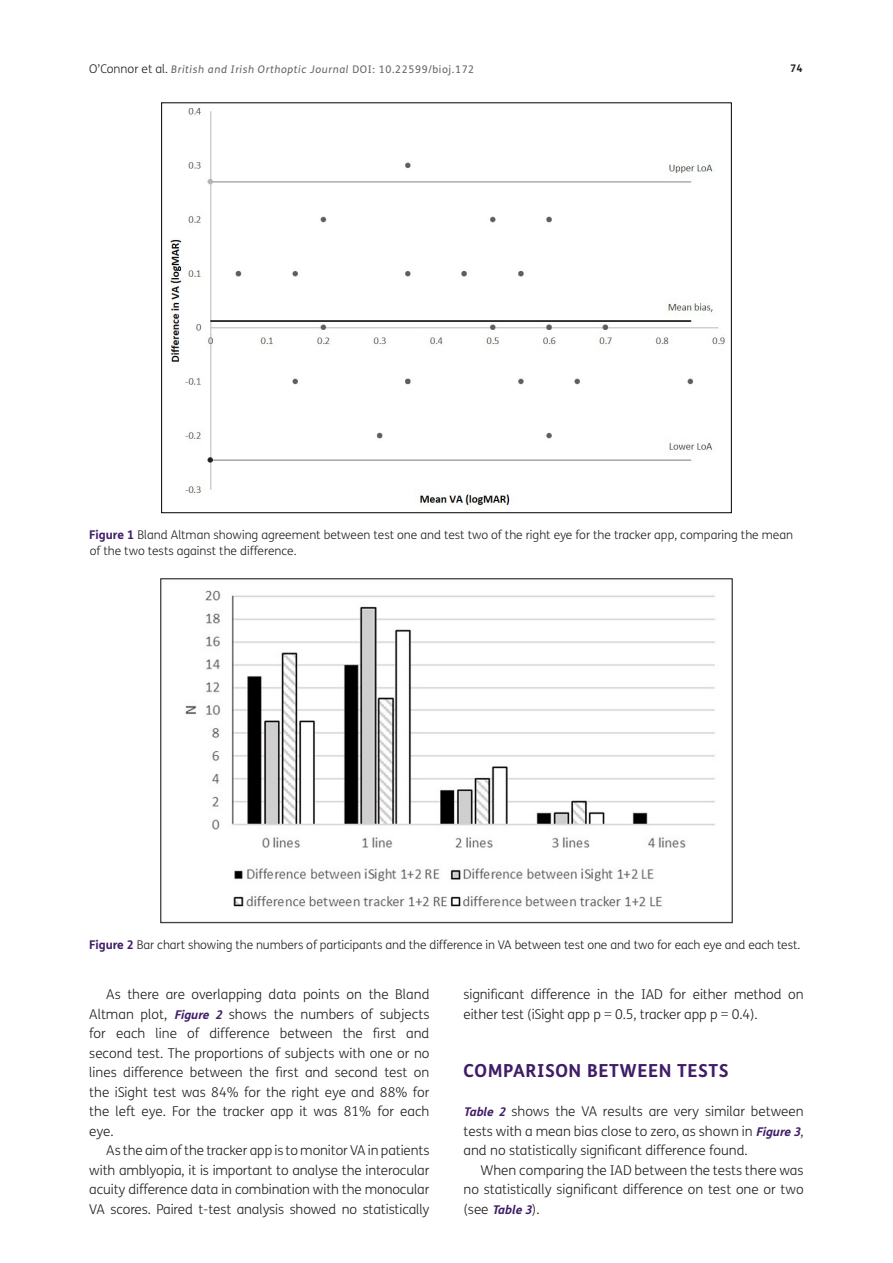
<style>
.page{position:relative;width:893px;height:1263px;background:#fff}
.page>*{position:absolute;margin:0;border:0;box-sizing:border-box;transform-origin:0 0}
.t1{font:700 18px "FS Me";letter-spacing:.03em;color:#401d68}
.Body_Copy{font:300 13.5px/19.5px "FS Me";letter-spacing:-.005em;color:#231f20;text-align:justify}
.Body_Copy_-_1st_Para{font:300 13.5px/19.5px "FS Me";color:#231f20;text-align:justify}
.Figure_copy{font:300 12px/16.5px "FS Me";letter-spacing:-.005em;color:#231f20}
.t2{font:italic 10.5px "FS Me";letter-spacing:.06em;color:#636366}
.t3{font:700 10.5px "FS Me";color:#231f20}
.s1{font-weight:300;font-style:normal;font-size:12px;color:#231f20}
.s2{font-style:normal}
.s3{font-weight:700;color:#401d68}
.s4{font-weight:700;font-style:italic;font-size:12px;color:#401d68}
</style>
<div class="page">
<img style="left:170px;top:108px;width:556px;height:398px">
<img style="left:185px;top:590px;width:530px;height:317px">
<p class="t2" style="left:89px;top:63px;width:386px"><span class="s1">O’Connor et al.</span> British and Irish Orthoptic Journal <span class="s2">DOI: 10.22599/bioj.172</span></p>
<p class="t3" style="left:790px;top:61px;width:14px">74</p>
<p class="Figure_copy" style="left:89px;top:527px;width:705px"><span class="s3">Figure 1</span> Bland Altman showing agreement between test one and test two of the right eye for the tracker app, comparing the mean of the two tests against the difference.</p>
<p class="Figure_copy" style="left:89px;top:936px;width:712px"><span class="s3">Figure 2</span> Bar chart showing the numbers of participants and the difference in VA between test one and two for each eye and each test.</p>
<p class="Body_Copy" style="left:89px;top:985px;width:342px;text-indent:17px">As there are overlapping data points on the Bland Altman plot, <span class="s4">Figure 2</span> shows the numbers of subjects for each line of difference between the first and second test. The proportions of subjects with one or no lines difference between the first and second test on the iSight test was 84% for the right eye and 88% for the left eye. For the tracker app it was 81% for each eye.</p>
<p class="Body_Copy" style="left:89px;top:1141px;width:342px;text-indent:17px">As the aim of the tracker app is to monitor VA in patients with amblyopia, it is important to analyse the interocular acuity difference data in combination with the monocular VA scores. Paired t-test analysis showed no statistically</p>
<p class="Body_Copy" style="left:463px;top:985px;width:342px">significant difference in the IAD for either method on either test (iSight app p = 0.5, tracker app p = 0.4).</p>
<h1 class="t1" style="left:463px;top:1059px;width:267px">COMPARISON BETWEEN TESTS</h1>
<p class="Body_Copy_-_1st_Para" style="left:463px;top:1102px;width:342px"><span class="s4">Table 2</span> shows the VA results are very similar between tests with a mean bias close to zero, as shown in <span class="s4">Figure 3</span>, and no statistically significant difference found.</p>
<p class="Body_Copy" style="left:463px;top:1160px;width:342px;text-indent:17px">When comparing the IAD between the tests there was no statistically significant difference on test one or two ( s e e <span class="s4">Table 3</span>) .</p>
</div>
